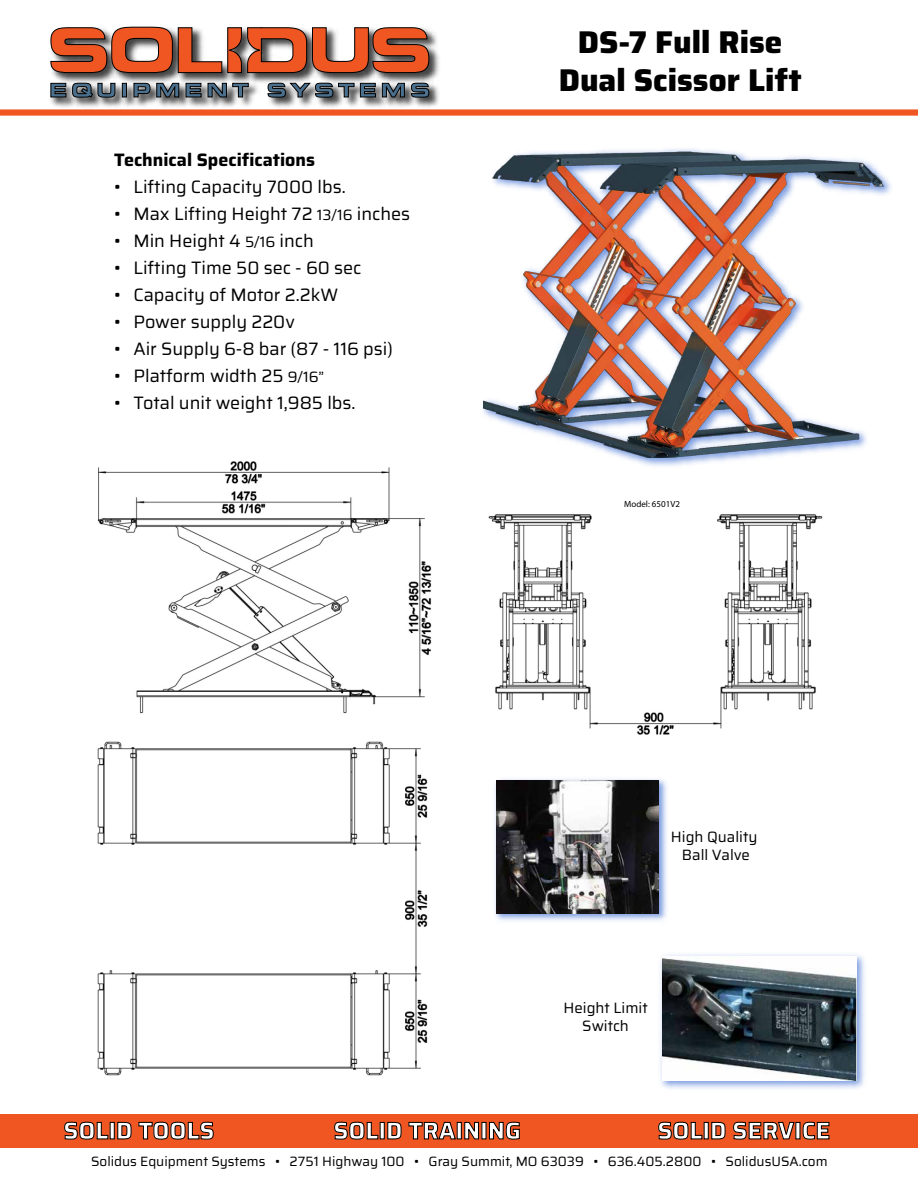
<style>
.page{position:relative;width:918px;height:1188px;background:#fff}
.page>*{position:absolute;margin:0;border:0;box-sizing:border-box;transform-origin:0 0}
.t1{font:800 31.5px/37.8px "Saira";color:#000;text-align:center}
.t2{font:700 24px "Saira";color:#fff}
.t3{font:18px "Saira";color:#000}
.t4{font:700 18px "Saira";color:#000}
.t5{font:15px/18px "Saira";color:#000;text-align:center}
.t6{font:13.5px "Saira";color:#000}
.t7{font:9px "Myriad Pro";color:#000}
.s1{font-size:15px}
</style>
<div class="page">
<div style="left:0;top:1114px;width:918px;height:33px;background:#f05622"></div>
<svg style="left:64px;top:1121px;width:45px;height:19px"></svg>
<div style="left:110px;top:1122px;width:5px;height:17px;border:1px solid #000"></div>
<svg style="left:117px;top:1122px;width:15px;height:18px"></svg>
<svg style="left:138px;top:1121px;width:76px;height:19px"></svg>
<svg style="left:334px;top:1121px;width:45px;height:19px"></svg>
<div style="left:380px;top:1122px;width:5px;height:17px;border:1px solid #000"></div>
<svg style="left:387px;top:1122px;width:15px;height:18px"></svg>
<svg style="left:408px;top:1122px;width:48px;height:18px"></svg>
<div style="left:457px;top:1122px;width:5px;height:17px;border:1px solid #000"></div>
<svg style="left:464px;top:1122px;width:15px;height:18px"></svg>
<svg style="left:489px;top:1121px;width:31px;height:19px"></svg>
<svg style="left:658px;top:1121px;width:45px;height:19px"></svg>
<div style="left:704px;top:1122px;width:5px;height:17px;border:1px solid #000"></div>
<svg style="left:711px;top:1122px;width:15px;height:18px"></svg>
<svg style="left:733px;top:1121px;width:62px;height:19px"></svg>
<svg style="left:802px;top:1121px;width:28px;height:19px"></svg>
<img style="left:97px;top:461px;width:726px;height:615px">
<img style="left:476px;top:149px;width:415px;height:321px">
<img style="left:484px;top:151px;width:399px;height:306px">
<img style="left:491px;top:775px;width:180px;height:150px">
<img style="left:497px;top:781px;width:162px;height:132px">
<img style="left:655px;top:949px;width:210px;height:140px">
<img style="left:662px;top:957px;width:195px;height:123px">
<div style="left:0;top:109px;width:918px;height:7px;background:#f05622"></div>
<img style="left:47px;top:26px;width:396px;height:84px">
<svg style="left:50px;top:82px;width:66px;height:16px"></svg>
<svg style="left:122px;top:83px;width:5px;height:14px"></svg>
<svg style="left:133px;top:83px;width:46px;height:15px"></svg>
<svg style="left:185px;top:83px;width:64px;height:15px"></svg>
<svg style="left:267px;top:83px;width:109px;height:15px;background:#636e77"></svg>
<svg style="left:382px;top:83px;width:23px;height:15px"></svg>
<svg style="left:411px;top:83px;width:19px;height:15px"></svg>
<svg style="left:50px;top:27px;width:380px;height:46px;background:#c06e53"></svg>
<p class="t4" style="left:114px;top:146px;width:203px">Technical Specifications</p>
<p class="t3" style="left:114px;top:174px;width:233px">• Lifting Capacity 7000 lbs.</p>
<p class="t3" style="left:114px;top:201px;width:298px">• Max Lifting Height 72 <span class="s1">13/16</span> inches</p>
<p class="t3" style="left:114px;top:228px;width:201px">• Min Height 4 <span class="s1">5/16</span> inch</p>
<p class="t3" style="left:114px;top:255px;width:249px">• Lifting Time 50 sec - 60 sec</p>
<p class="t3" style="left:114px;top:282px;width:226px">• Capacity of Motor 2.2kW</p>
<p class="t3" style="left:114px;top:309px;width:182px">• Power supply 220v</p>
<p class="t3" style="left:114px;top:336px;width:280px">• Air Supply 6-8 bar (87 - 116 psi)</p>
<p class="t3" style="left:114px;top:363px;width:212px">• Platform width 25 <span class="s1">9/16”</span></p>
<p class="t3" style="left:114px;top:390px;width:243px">• Total unit weight 1,985 lbs.</p>
<h1 class="t1" style="left:559px;top:23px;width:245px">DS-7 Full Rise<br>Dual Scissor Lift</h1>
<p class="t7" style="left:624px;top:498px;width:57px">Model: 6501V2</p>
<p class="t5" style="left:671px;top:827px;width:88px">High Quality<br>Ball Valve</p>
<p class="t5" style="left:564px;top:998px;width:86px">Height Limit<br>Switch</p>
<h2 class="t2" style="left:64px;top:1112px;width:152px">SOLID TOOLS</h2>
<h2 class="t2" style="left:334px;top:1112px;width:189px">SOLID TRAINING</h2>
<h2 class="t2" style="left:658px;top:1112px;width:174px">SOLID SERVICE</h2>
<p class="t6" style="left:91px;top:1151px;width:738px">Solidus Equipment Systems • 2751 Highway 100 • Gray Summit, MO 63039 • 636.405.2800 • SolidusUSA.com</p>
</div>
